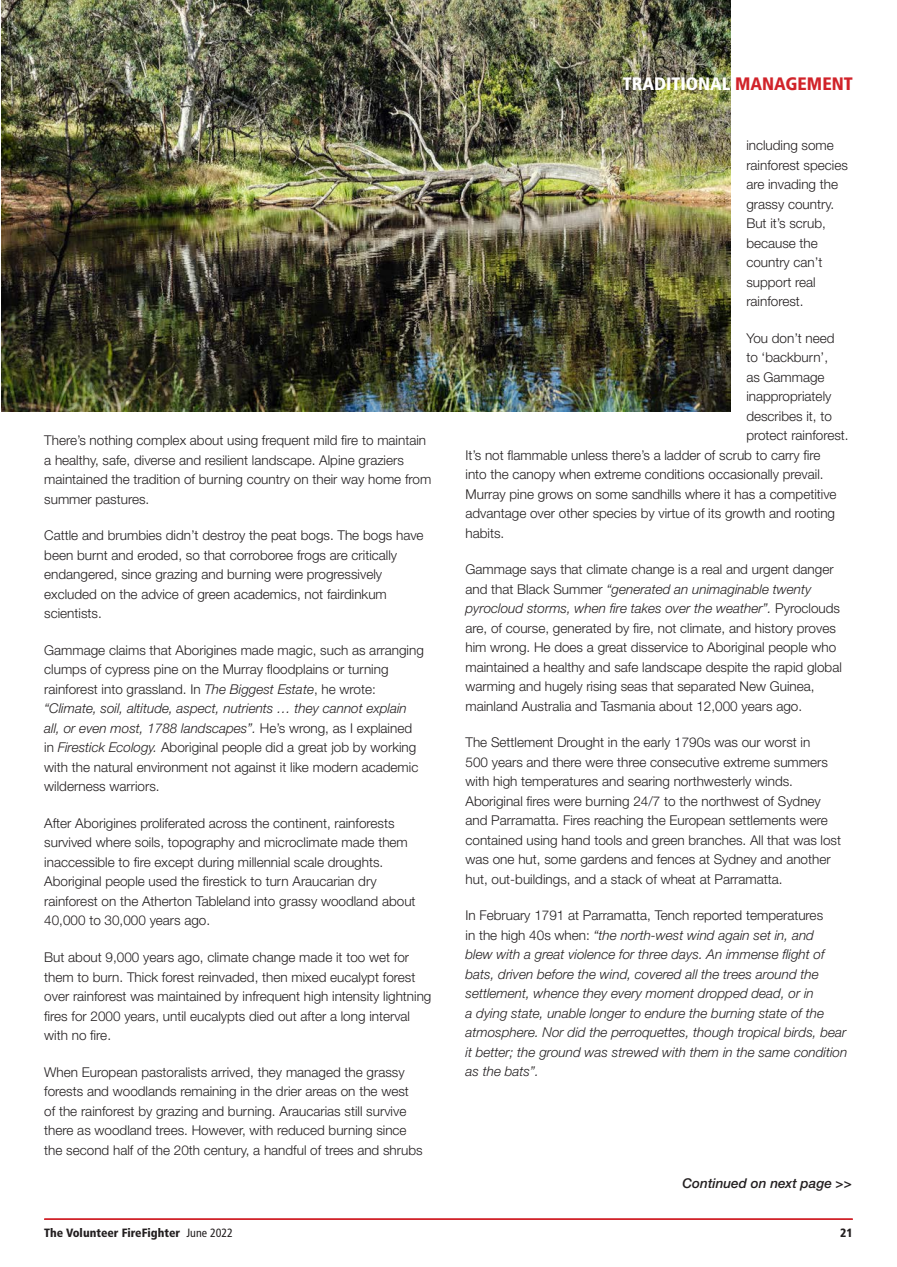
<style>
.page{position:relative;width:897px;height:1267px;background:#fff}
.page>*{position:absolute;margin:0;border:0;box-sizing:border-box;transform-origin:0 0}
.Article_Title_Captio{font:900 condensed 18px "Frutiger";color:#fff}
.Body_Copy{font:300 13.5px/19.5px "Helvetica Neue LT Std";color:#231f20}
.Body_Copy-2{font:italic 300 13.5px/19.5px "Helvetica Neue LT Std";color:#231f20}
.Paragraph_Style_1{font:italic 500 13.5px "Helvetica Neue LT Std";color:#231f20}
.t1{font:900 condensed 12px "Frutiger";color:#231f20}
.s1{font-style:italic}
.s2{color:#d1232a}
.s3{font-style:normal}
.s4{font-weight:400}
</style>
<div class="page">
<hr style="left:44px;top:1218px;width:808px;height:1px;background:#d1232a">
<img style="left:2px;top:0;width:728px;height:411px">
<p class="Body_Copy" style="left:44px;top:430px;width:388px">There’s nothing complex about using frequent mild fire to maintain a healthy, safe, diverse and resilient landscape. Alpine graziers maintained the tradition of burning country on their way home from summer pastures.</p>
<p class="Body_Copy" style="left:44px;top:525px;width:381px">Cattle and brumbies didn’t destroy the peat bogs. The bogs have been burnt and eroded, so that corroboree frogs are critically endangered, since grazing and burning were progressively excluded on the advice of green academics, not fairdinkum scientists.</p>
<p class="Body_Copy" style="left:44px;top:640px;width:381px">Gammage claims that Aborigines made magic, such as arranging clumps of cypress pine on the Murray floodplains or turning rainforest into grassland. In <span class="s1">The Biggest Estate</span>, he wrote: <span class="s1">“Climate, soil, altitude, aspect, nutrients … they cannot explain all, or even most, 1788 landscapes”.</span> He’s wrong, as I explained in <span class="s1">Firestick Ecology.</span> Aboriginal people did a great job by working with the natural environment not against it like modern academic wilderness warriors.</p>
<p class="Body_Copy" style="left:44px;top:813px;width:373px">After Aborigines proliferated across the continent, rainforests survived where soils, topography and microclimate made them inaccessible to fire except during millennial scale droughts.<br>Aboriginal people used the firestick to turn Araucarian dry rainforest on the Atherton Tableland into grassy woodland about 40,000 to 30,000 years ago.</p>
<p class="Body_Copy" style="left:44px;top:947px;width:388px">But about 9,000 years ago, climate change made it too wet for them to burn. Thick forest reinvaded, then mixed eucalypt forest over rainforest was maintained by infrequent high intensity lightning fires for 2000 years, until eucalypts died out after a long interval with no fire.</p>
<p class="Body_Copy" style="left:44px;top:1061px;width:380px">When European pastoralists arrived, they managed the grassy forests and woodlands remaining in the drier areas on the west of the rainforest by grazing and burning. Araucarias still survive there as woodland trees. However, with reduced burning since the second half of the 20th century, a handful of trees and shrubs</p>
<p class="Article_Title_Captio" style="left:622px;top:73px;width:231px">TRADITIONAL <span class="s2">MANAGEMENT</span></p>
<p class="Body_Copy" style="left:746px;top:135px;width:103px">including some rainforest species are invading the grassy country.<br>But it’s scrub, because the country can’t support real rainforest.</p>
<p class="Body_Copy" style="left:746px;top:328px;width:90px">You don’t need</p>
<p class="Body_Copy" style="left:746px;top:347px;width:83px">to ‘backburn’,</p>
<p class="Body_Copy" style="left:746px;top:367px;width:80px">as Gammage</p>
<p class="Body_Copy" style="left:746px;top:386px;width:87px">inappropriately</p>
<p class="Body_Copy" style="left:746px;top:406px;width:87px">describes it, to</p>
<p class="Body_Copy" style="left:746px;top:425px;width:104px">protect rainforest.</p>
<p class="Body_Copy" style="left:465px;top:445px;width:356px">It’s not flammable unless there’s a ladder of scrub to carry fire</p>
<p class="Body_Copy" style="left:465px;top:464px;width:359px">into the canopy when extreme conditions occasionally prevail.</p>
<p class="Body_Copy" style="left:465px;top:484px;width:372px">Murray pine grows on some sandhills where it has a competitive</p>
<p class="Body_Copy" style="left:465px;top:503px;width:371px">advantage over other species by virtue of its growth and rooting</p>
<p class="Body_Copy" style="left:465px;top:523px;width:40px">habits.</p>
<p class="Body_Copy" style="left:465px;top:559px;width:378px">Gammage says that climate change is a real and urgent danger and that Black Summer <span class="s1">“generated an unimaginable twenty pyrocloud storms, when fire takes over the weather”.</span> Pyroclouds are, of course, generated by fire, not climate, and history proves him wrong. He does a great disservice to Aboriginal people who maintained a healthy and safe landscape despite the rapid global warming and hugely rising seas that separated New Guinea, mainland Australia and Tasmania about 12,000 years ago.</p>
<p class="Body_Copy" style="left:465px;top:732px;width:377px">The Settlement Drought in the early 1790s was our worst in<br>500 years and there were three consecutive extreme summers with high temperatures and searing northwesterly winds.<br>Aboriginal fires were burning 24/7 to the northwest of Sydney and Parramatta. Fires reaching the European settlements were contained using hand tools and green branches. All that was lost was one hut, some gardens and fences at Sydney and another hut, out-buildings, and a stack of wheat at Parramatta.</p>
<p class="Body_Copy-2" style="left:465px;top:905px;width:383px"><span class="s3">In February 1791 at Parramatta, Tench reported temperatures<br>in the high 40s when:</span> “the north-west wind again set in, and<br>blew with a great violence for three days. An immense flight of bats, driven before the wind, covered all the trees around the settlement, whence they every moment dropped dead, or in<br>a dying state, unable longer to endure the burning state of the atmosphere. Nor did the perroquettes, though tropical birds, bear it better; the ground was strewed with them in the same condition as the bats”.</p>
<p class="Paragraph_Style_1" style="left:682px;top:1175px;width:171px">Continued on next page &gt;&gt;</p>
<p class="t1" style="left:44px;top:1225px;width:190px">The Volunteer FireFighter <span class="s4">June 2022</span></p>
<p class="t1" style="left:840px;top:1225px;width:14px">21</p>
</div>
